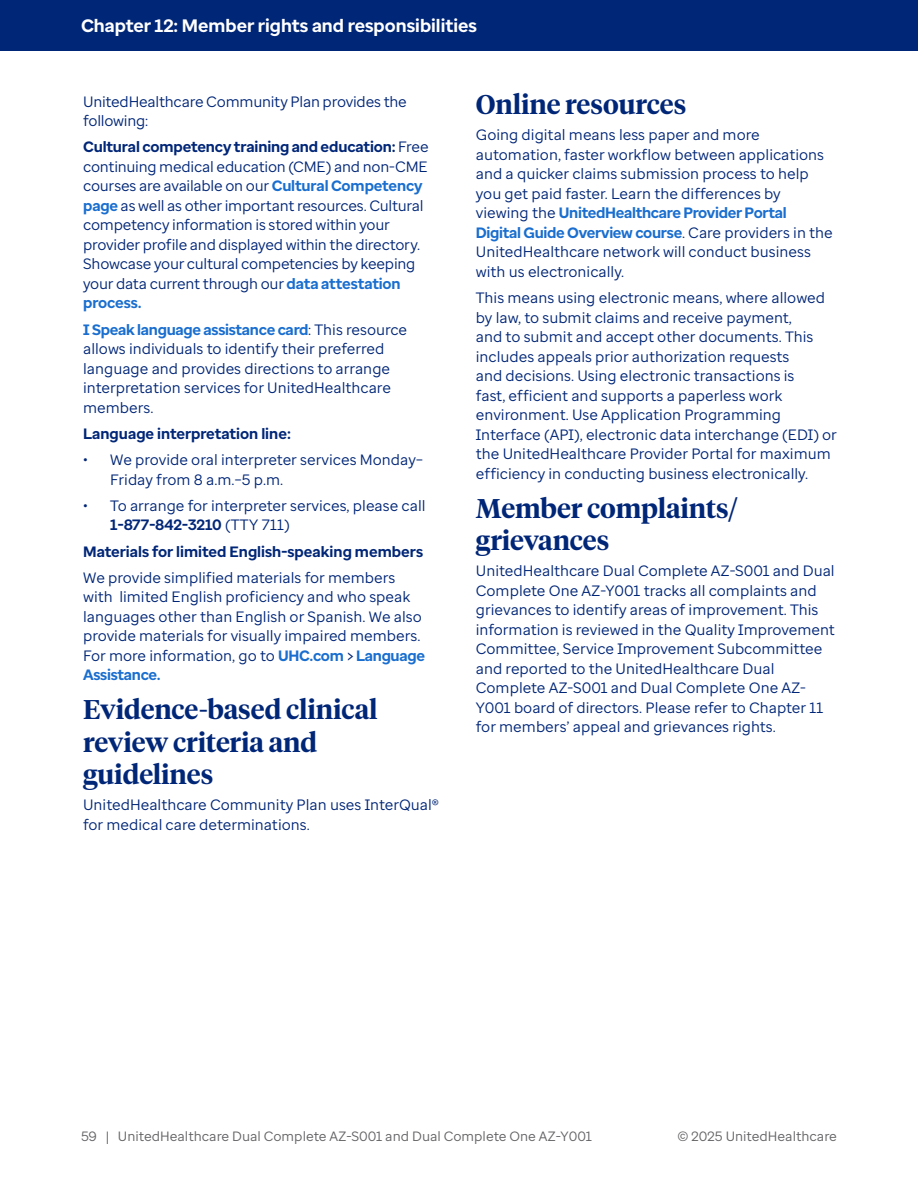
<style>
.page{position:relative;width:918px;height:1188px;background:#fff}
.page>*{position:absolute;margin:0;border:0;box-sizing:border-box;transform-origin:0 0}
.BODY{font:600 27px/32.4px "UHC Serif Headline";letter-spacing:-.005em;color:#002677}
.t1{font:700 18px "Enterprise Sans";color:#fff}
.BODY-2{font:15px/19.5px "Enterprise Sans";color:#002677}
.BODY-3{font:700 15px "Enterprise Sans";color:#002677}
.t2{font:13.5px "Enterprise Sans";color:#636366}
.s1{font-weight:700}
.s2{font-weight:700;color:#196ecf}
</style>
<div class="page">
<div style="left:0;top:0;width:918px;height:51px;background:#002677"></div>
<p class="t1" style="left:81px;top:14px;width:398px">Chapter 12: Member rights and responsibilities</p>
<p class="BODY-2" style="left:83px;top:91px;width:325px">UnitedHealthcare Community Plan provides the following:</p>
<p class="BODY-2" style="left:83px;top:137px;width:347px"><span class="s1">Cultural competency training and education:</span> Free continuing medical education (CME) and non-CME courses are available on our <span class="s2">Cultural Competency page</span> as well as other important resources. Cultural competency information is stored within your provider profile and displayed within the directory.<br>Showcase your cultural competencies by keeping your data current through our <span class="s2">data attestation process.</span></p>
<p class="BODY-2" style="left:83px;top:319px;width:326px"><span class="s2">I Speak language assistance card</span>: This resource allows individuals to identify their preferred language and provides directions to arrange interpretation services for UnitedHealthcare members.</p>
<p class="BODY-3" style="left:83px;top:424px;width:209px">Language interpretation line:</p>
<p class="BODY-2" style="left:110px;top:450px;width:315px;text-indent:-27px">• We provide oral interpreter services Monday–<br>Friday from 8 a.m.–5 p.m.</p>
<p class="BODY-2" style="left:110px;top:496px;width:317px;text-indent:-27px">• To arrange for interpreter services, please call<br><span class="s1">1-877-842-3210</span> (TTY 711)</p>
<p class="BODY-3" style="left:83px;top:541px;width:342px">Materials for limited English-speaking members</p>
<p class="BODY-2" style="left:83px;top:568px;width:343px">We provide simplified materials for members with limited English proficiency and who speak languages other than English or Spanish. We also provide materials for visually impaired members.<br>For more information, go to <span class="s2">UHC.com</span> &gt; <span class="s2">Language Assistance.</span></p>
<p class="BODY" style="left:83px;top:692px;width:296px">Evidence-based clinical review criteria and guidelines</p>
<p class="BODY-2" style="left:83px;top:795px;width:357px">UnitedHealthcare Community Plan uses InterQual® for medical care determinations.</p>
<p class="BODY" style="left:476px;top:87px;width:212px">Online resources</p>
<p class="BODY-2" style="left:476px;top:125px;width:359px">Going digital means less paper and more automation, faster workflow between applications and a quicker claims submission process to help you get paid faster. Learn the differences by viewing the <span class="s2">UnitedHealthcare Provider Portal Digital Guide Overview course</span>. Care providers in the UnitedHealthcare network will conduct business with us electronically.</p>
<p class="BODY-2" style="left:476px;top:288px;width:363px">This means using electronic means, where allowed by law, to submit claims and receive payment,<br>and to submit and accept other documents. This includes appeals prior authorization requests<br>and decisions. Using electronic transactions is<br>fast, efficient and supports a paperless work environment. Use Application Programming Interface (API), electronic data interchange (EDI) or the UnitedHealthcare Provider Portal for maximum efficiency in conducting business electronically.</p>
<p class="BODY" style="left:476px;top:491px;width:264px">Member complaints/ grievances</p>
<p class="BODY-2" style="left:476px;top:561px;width:361px">UnitedHealthcare Dual Complete AZ-S001 and Dual Complete One AZ-Y001 tracks all complaints and grievances to identify areas of improvement. This information is reviewed in the Quality Improvement Committee, Service Improvement Subcommittee and reported to the UnitedHealthcare Dual Complete AZ-S001 and Dual Complete One AZ-Y001 board of directors. Please refer to Chapter 11 for members’ appeal and grievances rights.</p>
<p class="t2" style="left:81px;top:1128px;width:512px">59 | UnitedHealthcare Dual Complete AZ-S001 and Dual Complete One AZ-Y001</p>
<p class="t2" style="left:678px;top:1128px;width:161px">© 2025 UnitedHealthcare</p>
</div>
